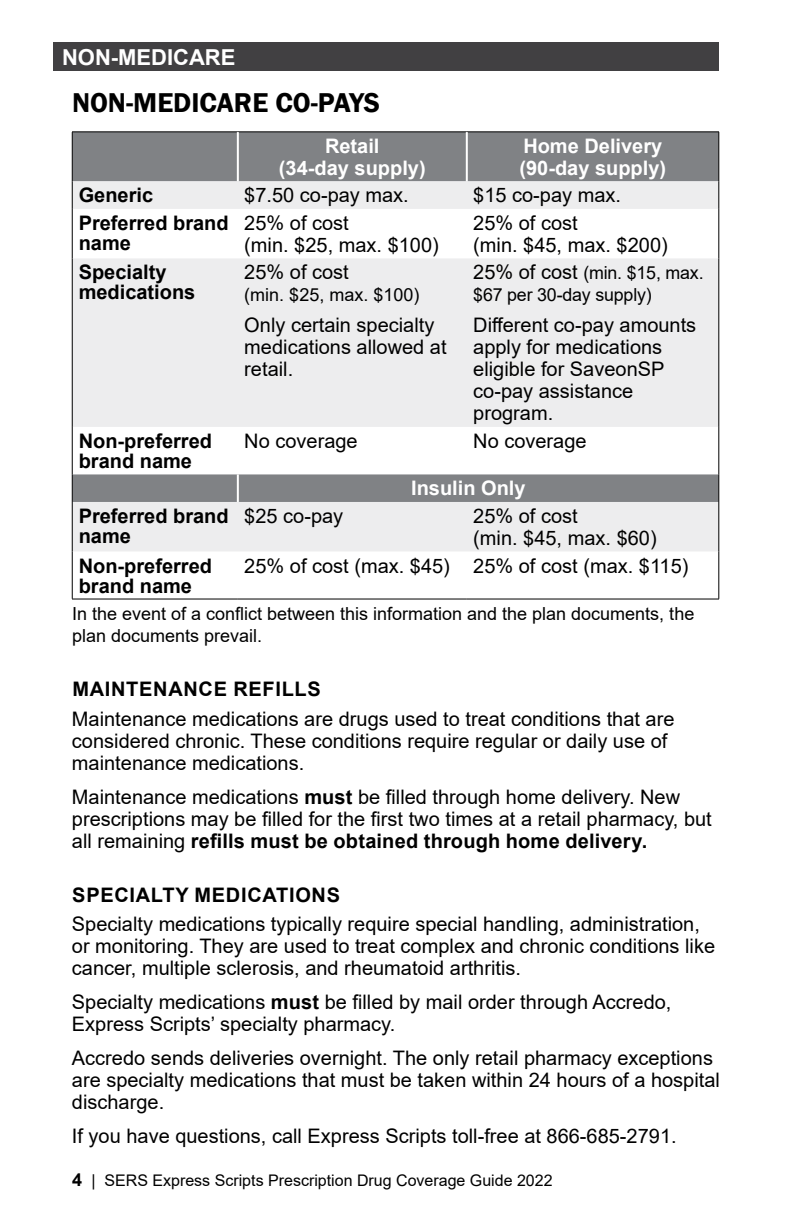
<style>
.page{position:relative;width:792px;height:1224px;background:#fff}
.page>*{position:absolute;margin:0;border:0;box-sizing:border-box;transform-origin:0 0}
.t1{font:600 28px "Franklin Gothic";color:#000}
.t2{font:700 22px "Arial";color:#fff}
.t3{font:20px/22px "Arial";color:#000}
.t4{font:700 20px/20px "Arial";color:#000}
.t5{font:700 20px/22px "Arial";color:#fff;text-align:center}
.t6{font:700 20px "Arial";letter-spacing:.035em;color:#000}
.t7{font:18px/22px "Arial";color:#000}
.t8{font:16px "Arial";color:#000}
.s1{font-size:20px}
.s2{font-weight:700}
.s3{font-weight:700;font-size:18px}
</style>
<div class="page">
<div style="left:73px;top:133px;width:645px;height:48px;background:#808285"></div>
<svg style="left:73px;top:181px;width:645px;height:370px;fill:#ededee"></svg>
<hr style="left:72px;top:132px;width:166px;height:1px;background:#000">
<hr style="left:72px;top:132px;width:1px;height:49px;background:#000">
<hr style="left:467px;top:132px;width:252px;height:1px;background:#000">
<hr style="left:718px;top:132px;width:1px;height:49px;background:#000">
<svg style="left:72px;top:181px;width:1px;height:28px"></svg>
<svg style="left:718px;top:181px;width:1px;height:28px"></svg>
<hr style="left:72px;top:209px;width:1px;height:49px;background:#000">
<hr style="left:718px;top:209px;width:1px;height:49px;background:#000">
<hr style="left:72px;top:258px;width:1px;height:169px;background:#000">
<hr style="left:718px;top:258px;width:1px;height:169px;background:#000">
<hr style="left:72px;top:427px;width:1px;height:47px;background:#000">
<hr style="left:718px;top:427px;width:1px;height:47px;background:#000">
<svg style="left:72px;top:474px;width:1px;height:28px"></svg>
<hr style="left:72px;top:502px;width:1px;height:49px;background:#000">
<hr style="left:718px;top:502px;width:1px;height:49px;background:#000">
<hr style="left:72px;top:551px;width:1px;height:48px;background:#000">
<hr style="left:718px;top:551px;width:1px;height:48px;background:#000">
<hr style="left:72px;top:599px;width:166px;height:1px;background:#000">
<hr style="left:238px;top:599px;width:229px;height:1px;background:#000">
<hr style="left:467px;top:599px;width:252px;height:1px;background:#000">
<hr style="left:238px;top:132px;width:229px;height:1px;background:#000">
<hr style="left:237px;top:132px;width:2px;height:49px;background:#fff">
<hr style="left:466px;top:132px;width:2px;height:49px;background:#fff">
<hr style="left:237px;top:474px;width:2px;height:28px;background:#fff">
<svg style="left:718px;top:474px;width:1px;height:28px"></svg>
<div style="left:53px;top:43px;width:666px;height:28px;background:#414042"></div>
<p class="t2" style="left:62px;top:42px;width:175px">NON-MEDICARE</p>
<h1 class="t1" style="left:72px;top:85px;width:310px">NON-MEDICARE CO-PAYS</h1>
<p class="t5" style="left:279px;top:135px;width:148px">Retail<br>(34-day supply)</p>
<p class="t5" style="left:519px;top:135px;width:148px;text-align:left">Home Delivery (90-day supply)</p>
<p class="t4" style="left:79px;top:186px;width:76px">Generic</p>
<p class="t3" style="left:244px;top:184px;width:166px">$7.50 co-pay max.</p>
<p class="t3" style="left:473px;top:184px;width:149px">$15 co-pay max.</p>
<p class="t4" style="left:79px;top:213px;width:152px">Preferred brand name</p>
<p class="t3" style="left:244px;top:212px;width:196px">25% of cost<br>(min. $25, max. $100)</p>
<p class="t3" style="left:473px;top:212px;width:196px">25% of cost<br>(min. $45, max. $200)</p>
<p class="t4" style="left:79px;top:263px;width:118px">Specialty medications</p>
<p class="t3" style="left:244px;top:261px;width:106px">25% of cost</p>
<p class="t7" style="left:473px;top:262px;width:232px"><span class="s1">25% of cost</span> (min. $15, max. $67 per 30-day supply)</p>
<p class="t3" style="left:473px;top:314px;width:224px">Different co-pay amounts apply for medications eligible for SaveonSP co-pay assistance program.</p>
<p class="t7" style="left:244px;top:284px;width:177px">(min. $25, max. $100)</p>
<p class="t3" style="left:244px;top:314px;width:204px">Only certain specialty medications allowed at retail.</p>
<p class="t4" style="left:79px;top:431px;width:135px">Non-preferred brand name</p>
<p class="t3" style="left:244px;top:430px;width:115px">No coverage</p>
<p class="t3" style="left:473px;top:430px;width:115px">No coverage</p>
<p class="t5" style="left:411px;top:478px;width:116px">Insulin Only</p>
<p class="t4" style="left:79px;top:506px;width:152px">Preferred brand name</p>
<p class="t3" style="left:244px;top:505px;width:100px">$25 co-pay</p>
<p class="t3" style="left:473px;top:505px;width:185px">25% of cost<br>(min. $45, max. $60)</p>
<p class="t4" style="left:79px;top:556px;width:135px">Non-preferred brand name</p>
<p class="t3" style="left:244px;top:554px;width:446px">25% of cost (max. $45) 25% of cost (max. $115)</p>
<p class="t7" style="left:72px;top:603px;width:624px">In the event of a conflict between this information and the plan documents, the plan documents prevail.</p>
<p class="t6" style="left:72px;top:675px;width:250px">MAINTENANCE REFILLS</p>
<p class="t3" style="left:72px;top:707px;width:604px">Maintenance medications are drugs used to treat conditions that are considered chronic. These conditions require regular or daily use of maintenance medications.</p>
<p class="t3" style="left:72px;top:785px;width:641px">Maintenance medications <span class="s2">must</span> be filled through home delivery. New prescriptions may be filled for the first two times at a retail pharmacy, but all remaining <span class="s2">refills must be obtained through home delivery.</span></p>
<p class="t6" style="left:72px;top:880px;width:269px">SPECIALTY MEDICATIONS</p>
<p class="t3" style="left:72px;top:913px;width:645px">Specialty medications typically require special handling, administration, or monitoring. They are used to treat complex and chronic conditions like cancer, multiple sclerosis, and rheumatoid arthritis.</p>
<p class="t3" style="left:72px;top:991px;width:601px">Specialty medications <span class="s2">must</span> be filled by mail order through Accredo,<br>Express Scripts’ specialty pharmacy.</p>
<p class="t3" style="left:72px;top:1047px;width:649px">Accredo sends deliveries overnight. The only retail pharmacy exceptions are specialty medications that must be taken within 24 hours of a hospital discharge.</p>
<p class="t3" style="left:72px;top:1125px;width:606px">If you have questions, call Express Scripts toll-free at 866-685-2791.</p>
<p class="t8" style="left:72px;top:1169px;width:482px"><span class="s3">4</span> | SERS Express Scripts Prescription Drug Coverage Guide 2022</p>
</div>
